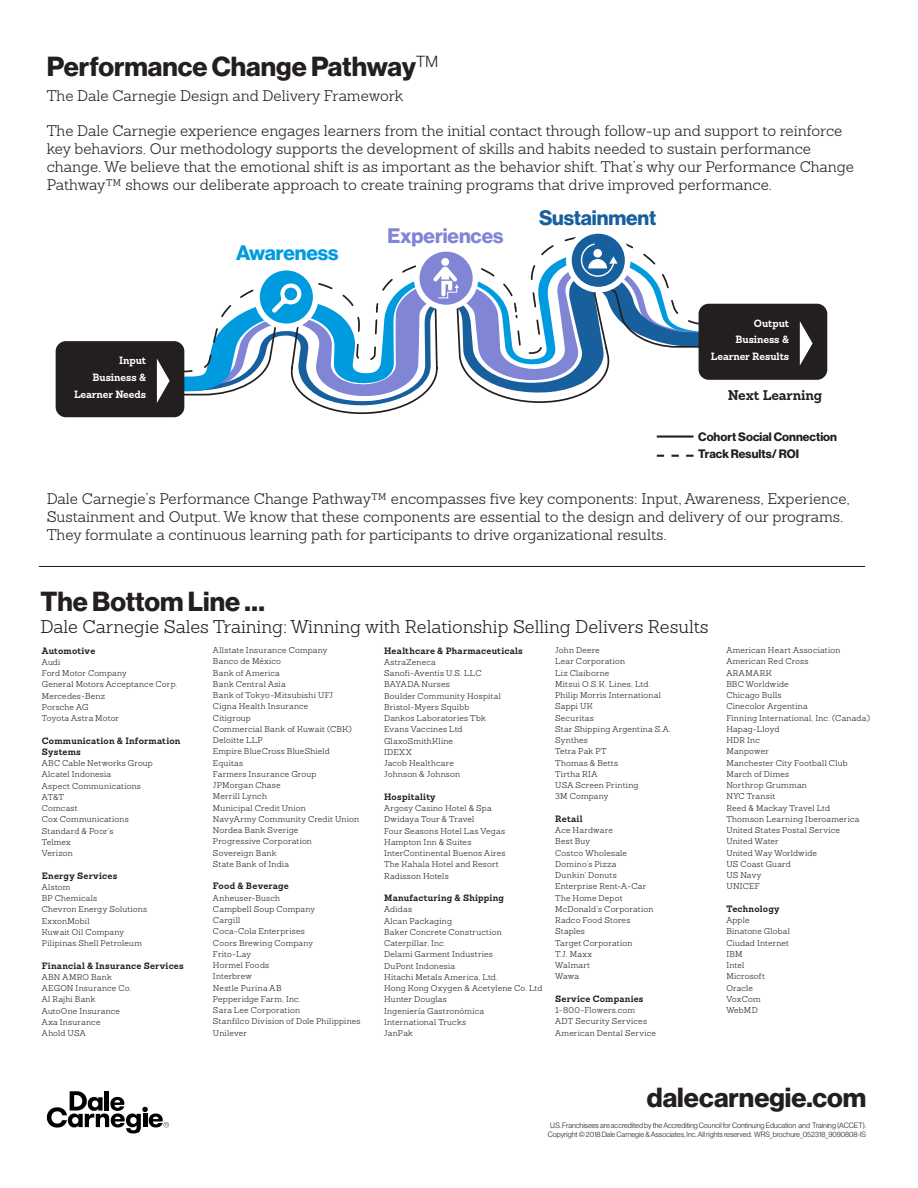
<style>
.page{position:relative;width:918px;height:1188px;background:#fff}
.page>*{position:absolute;margin:0;border:0;box-sizing:border-box;transform-origin:0 0}
.t1{font:34.2px "N Haas Grotesk DS Std 75 Bd";letter-spacing:-.005em;color:#231f20}
.t2{font:27px "N Haas Grotesk DS Std 75 Bd";color:#231f20}
.t3{font:300 20.55px "Sanchez Slab";letter-spacing:-.005em;color:#231f20}
.t4{font:20.55px "N Haas Grotesk DS Std 75 Bd";letter-spacing:-.005em;color:#8085d6}
.t5{font:20.55px "N Haas Grotesk DS Std 75 Bd";letter-spacing:-.005em;color:#175f9d}
.t6{font:20.55px "N Haas Grotesk DS Std 75 Bd";letter-spacing:-.005em;color:#009bde}
.t7{font:300 18px "Sanchez Slab";color:#231f20}
.t8{font:300 15px/18px "Sanchez Slab";color:#231f20}
.t9{font:700 13.65px "Sanchez Slab";letter-spacing:-.005em;color:#231f20}
.t10{font:12px/17.5px "N Haas Grotesk DS Std 75 Bd";color:#231f20}
.t11{font:700 11.4px "Sanchez Slab";letter-spacing:-.005em;color:#231f20}
.t12{font:700 10.2px/16.8px "Sanchez Slab";letter-spacing:-.005em;color:#fff;text-align:right}
.t13{font:700 9px/11.2px "Sanchez Slab";letter-spacing:.025em;color:#231f20}
.t14{font:300 8.25px/11.2px "Sanchez Slab";letter-spacing:.025em;color:#231f20}
.t15{font:7.5px/9px "N Haas Grotesk DS Std 45 Lt";color:#231f20}
</style>
<div class="page">
<div style="left:56px;top:341px;width:128px;height:76px;background:#231f20;border-radius:10px"></div>
<div style="left:699px;top:304px;width:128px;height:76px;background:#231f20;border-radius:10px"></div>
<svg style="left:800px;top:321px;width:13px;height:44px"></svg>
<div style="left:566px;top:228px;width:65px;height:65px;border:6px solid #fff;border-radius:50%"></div>
<svg style="left:157px;top:235px;width:581px;height:168px"></svg>
<hr style="left:39px;top:566px;width:826px;height:1px;background:#231f20">
<svg style="left:47px;top:1091px;width:122px;height:42px"></svg>
<hr style="left:657px;top:435px;width:37px;height:3px;background:#231f20">
<svg style="left:657px;top:455px;width:37px;height:2px"></svg>
<h1 class="t1" style="left:52px;top:40px;width:465px">Performance Change Pathway</h1>
<h2 class="t2" style="left:47px;top:50px;width:393px">Performance Change Pathway<sup>TM</sup></h2>
<h3 class="t8" style="left:47px;top:87px;width:358px">The Dale Carnegie Design and Delivery Framework</h3>
<h3 class="t3" style="left:52px;top:89px;width:485px">The Dale Carnegie Design and Delivery Framework</h3>
<p class="t8" style="left:47px;top:121px;width:809px">The Dale Carnegie experience engages learners from the initial contact through follow-up and support to reinforce key behaviors. Our methodology supports the development of skills and habits needed to sustain performance change. We believe that the emotional shift is as important as the behavior shift. That’s why our Performance Change Pathway™ shows our deliberate approach to create training programs that drive improved performance.</p>
<h3 class="t6" style="left:236px;top:241px;width:104px">Awareness</h3>
<h3 class="t4" style="left:387px;top:223px;width:117px">Experiences</h3>
<h3 class="t5" style="left:539px;top:205px;width:119px">Sustainment</h3>
<p class="t12" style="left:711px;top:314px;width:80px">Output<br>Business &amp;<br>Learner Results</p>
<h3 class="t9" style="left:728px;top:386px;width:96px">Next Learning</h3>
<h3 class="t11" style="left:688px;top:438px;width:140px">Cohort social connection</h3>
<p class="t12" style="left:74px;top:352px;width:74px">Input<br>Business &amp;<br>Learner Needs</p>
<h3 class="t10" style="left:698px;top:428px;width:140px">Cohort Social Connection<br>Track Results/ ROI</h3>
<p class="t8" style="left:47px;top:490px;width:805px">Dale Carnegie’s Performance Change Pathway™ encompasses five key components: Input, Awareness, Experience,<br>Sustainment and Output. We know that these components are essential to the design and delivery of our programs.<br>They formulate a continuous learning path for participants to drive organizational results.</p>
<h2 class="t2" style="left:40px;top:586px;width:226px">The Bottom Line …</h2>
<h3 class="t7" style="left:40px;top:615px;width:670px">Dale Carnegie Sales Training: Winning with Relationship Selling Delivers Results</h3>
<p class="t13" style="left:42px;top:645px;width:55px">Automotive</p>
<p class="t14" style="left:42px;top:656px;width:137px">Audi<br>Ford Motor Company<br>General Motors Acceptance Corp.<br>Mercedes-Benz<br>Porsche AG<br>Toyota Astra Motor</p>
<p class="t13" style="left:42px;top:735px;width:140px">Communication &amp; Information<br>Systems</p>
<p class="t14" style="left:42px;top:758px;width:113px">ABC Cable Networks Group<br>Alcatel Indonesia<br>Aspect Communications<br>AT&amp;T<br>Comcast<br>Cox Communications<br>Standard &amp; Poor’s<br>Telmex<br>Verizon</p>
<p class="t13" style="left:42px;top:870px;width:77px">Energy Services</p>
<p class="t14" style="left:42px;top:881px;width:107px">Alstom<br>BP Chemicals<br>Chevron Energy Solutions<br>ExxonMobil<br>Kuwait Oil Company<br>Pilipinas Shell Petroleum</p>
<p class="t13" style="left:42px;top:960px;width:143px">Financial &amp; Insurance Services</p>
<p class="t14" style="left:42px;top:971px;width:91px">ABN AMRO Bank<br>AEGON Insurance Co.<br>Al Rajhi Bank<br>AutoOne Insurance<br>Axa Insurance<br>Ahold USA</p>
<p class="t14" style="left:213px;top:645px;width:148px">Allstate Insurance Company<br>Banco de México<br>Bank of America<br>Bank Central Asia<br>Bank of Tokyo-Mitsubishi UFJ<br>Cigna Health Insurance<br>Citigroup<br>Commercial Bank of Kuwait (CBK)<br>Deloitte LLP<br>Empire BlueCross BlueShield<br>Equitas<br>Farmers Insurance Group<br>JPMorgan Chase<br>Merrill Lynch<br>Municipal Credit Union<br>NavyArmy Community Credit Union<br>Nordea Bank Sverige<br>Progressive Corporation<br>Sovereign Bank<br>State Bank of India</p>
<p class="t13" style="left:213px;top:880px;width:77px">Food &amp; Beverage</p>
<p class="t14" style="left:213px;top:892px;width:149px">Anheuser-Busch<br>Campbell Soup Company<br>Cargill<br>Coca-Cola Enterprises<br>Coors Brewing Company<br>Frito-Lay<br>Hormel Foods<br>Interbrew<br>Nestle Purina AB<br>Pepperidge Farm, Inc.<br>Sara Lee Corporation<br>Stanfilco Division of Dole Philippines<br>Unilever</p>
<p class="t13" style="left:384px;top:645px;width:140px">Healthcare &amp; Pharmaceuticals</p>
<p class="t14" style="left:384px;top:656px;width:118px">AstraZeneca<br>Sanofi-Aventis U.S. LLC<br>BAYADA Nurses<br>Boulder Community Hospital<br>Bristol-Myers Squibb<br>Dankos Laboratories Tbk<br>Evans Vaccines Ltd<br>GlaxoSmithKline<br>IDEXX<br>Jacob Healthcare<br>Johnson &amp; Johnson</p>
<p class="t13" style="left:384px;top:791px;width:53px">Hospitality</p>
<p class="t14" style="left:384px;top:803px;width:123px">Argosy Casino Hotel &amp; Spa<br>Dwidaya Tour &amp; Travel<br>Four Seasons Hotel Las Vegas<br>Hampton Inn &amp; Suites<br>InterContinental Buenos Aires<br>The Kahala Hotel and Resort<br>Radisson Hotels</p>
<p class="t13" style="left:384px;top:892px;width:121px">Manufacturing &amp; Shipping</p>
<p class="t14" style="left:384px;top:904px;width:160px">Adidas<br>Alcan Packaging<br>Baker Concrete Construction<br>Caterpillar, Inc.<br>Delami Garment Industries<br>DuPont Indonesia<br>Hitachi Metals America, Ltd.<br>Hong Kong Oxygen &amp; Acetylene Co. Ltd<br>Hunter Douglas<br>Ingeniería Gastronómica<br>International Trucks<br>JanPak</p>
<p class="t14" style="left:555px;top:645px;width:117px">John Deere<br>Lear Corporation<br>Liz Claiborne<br>Mitsui O.S.K. Lines, Ltd.<br>Philip Morris International<br>Sappi UK<br>Securitas<br>Star Shipping Argentina S.A.<br>Synthes<br>Tetra Pak PT<br>Thomas &amp; Betts<br>Tirtha RIA<br>USA Screen Printing<br>3M Company</p>
<p class="t13" style="left:555px;top:813px;width:29px">Retail</p>
<p class="t14" style="left:555px;top:825px;width:100px">Ace Hardware<br>Best Buy<br>Costco Wholesale<br>Domino’s Pizza<br>Dunkin’ Donuts<br>Enterprise Rent-A-Car<br>The Home Depot<br>McDonald’s Corporation<br>Radco Food Stores<br>Staples<br>Target Corporation<br>T.J. Maxx<br>Walmart<br>Wawa</p>
<p class="t13" style="left:555px;top:993px;width:90px">Service Companies</p>
<p class="t14" style="left:555px;top:1005px;width:102px">1-800-Flowers.com<br>ADT Security Services<br>American Dental Service</p>
<p class="t14" style="left:726px;top:645px;width:145px">American Heart Association<br>American Red Cross<br>ARAMARK<br>BBC Worldwide<br>Chicago Bulls<br>Cinecolor Argentina<br>Finning International, Inc. (Canada)<br>Hapag-Lloyd<br>HDR Inc<br>Manpower<br>Manchester City Football Club<br>March of Dimes<br>Northrop Grumman<br>NYC Transit<br>Reed &amp; Mackay Travel Ltd<br>Thomson Learning Iberoamerica<br>United States Postal Service<br>United Water<br>United Way Worldwide<br>US Coast Guard<br>US Navy<br>UNICEF</p>
<p class="t13" style="left:726px;top:903px;width:55px">Technology</p>
<p class="t14" style="left:726px;top:915px;width:65px">Apple<br>Binatone Global<br>Ciudad Internet<br>IBM<br>Intel<br>Microsoft<br>Oracle<br>VoxCom<br>WebMD</p>
<h2 class="t2" style="left:647px;top:1081px;width:221px">dalecarnegie.com</h2>
<p class="t15" style="left:548px;top:1121px;width:320px">U.S. Franchisees are accredited by the Accrediting Council for Continuing Education and Training (ACCET).<br>Copyright © 2018 Dale Carnegie &amp; Associates, Inc. All rights reserved. WRS_brochure_052318_9090808-IS</p>
</div>
